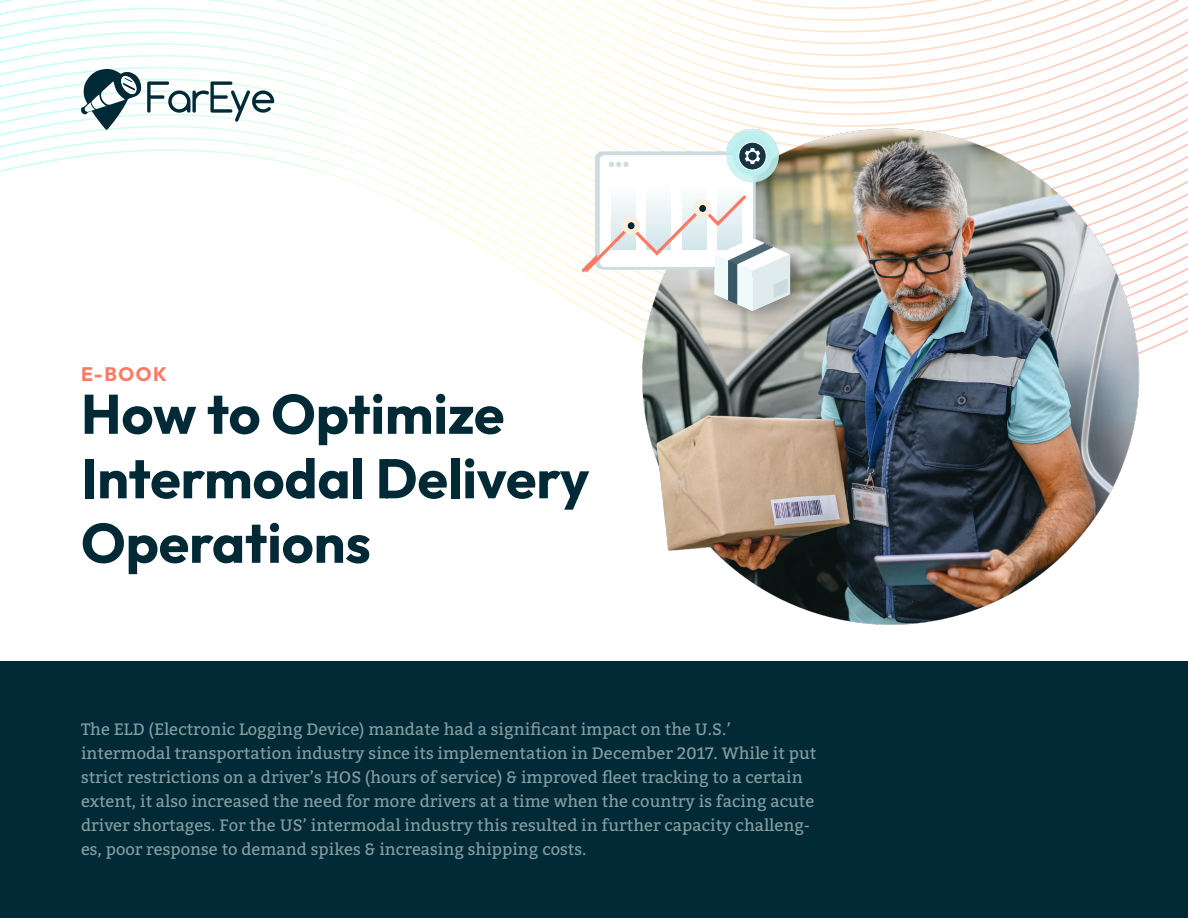
<style>
.page{position:relative;width:1188px;height:918px;background:#fff}
.page>*{position:absolute;margin:0;border:0;box-sizing:border-box;transform-origin:0 0}
.t1{font:100 55.5px/64.5px "Outfit";color:#012a36}
.t2{font:100 19.5px "Outfit";color:#ff7a64}
.t3{font:16.5px/24px "Bitter";color:#849da0}
</style>
<div class="page">
<svg style="left:0;top:0;width:1188px;height:8px"></svg>
<svg style="left:0;top:8px;width:1188px;height:12px"></svg>
<svg style="left:0;top:20px;width:1188px;height:11px"></svg>
<svg style="left:0;top:31px;width:1188px;height:12px"></svg>
<svg style="left:0;top:43px;width:1188px;height:12px"></svg>
<svg style="left:0;top:55px;width:1188px;height:12px"></svg>
<svg style="left:0;top:67px;width:1188px;height:12px"></svg>
<svg style="left:0;top:137px;width:1188px;height:12px"></svg>
<svg style="left:0;top:149px;width:1188px;height:190px"></svg>
<div style="left:0;top:662px;width:1188px;height:256px;background:#012a36"></div>
<svg style="left:81px;top:69px;width:193px;height:61px"></svg>
<img style="left:580px;top:79px;width:593px;height:546px">
<svg style="left:586px;top:132px;width:226px;height:201px"></svg>
<p class="t2" style="left:81px;top:363px;width:87px">E-BOOK</p>
<h1 class="t1" style="left:81px;top:382px;width:510px">How to Optimize<br>Intermodal Delivery<br>Operations</h1>
<p class="t3" style="left:81px;top:717px;width:737px">The ELD (Electronic Logging Device) mandate had a significant impact on the U.S.’ intermodal transportation industry since its implementation in December 2017. While it put strict restrictions on a driver’s HOS (hours of service) &amp; improved fleet tracking to a certain extent, it also increased the need for more drivers at a time when the country is facing acute driver shortages. For the US’ intermodal industry this resulted in further capacity challeng&shy;es, poor response to demand spikes &amp; increasing shipping costs.</p>
</div>
